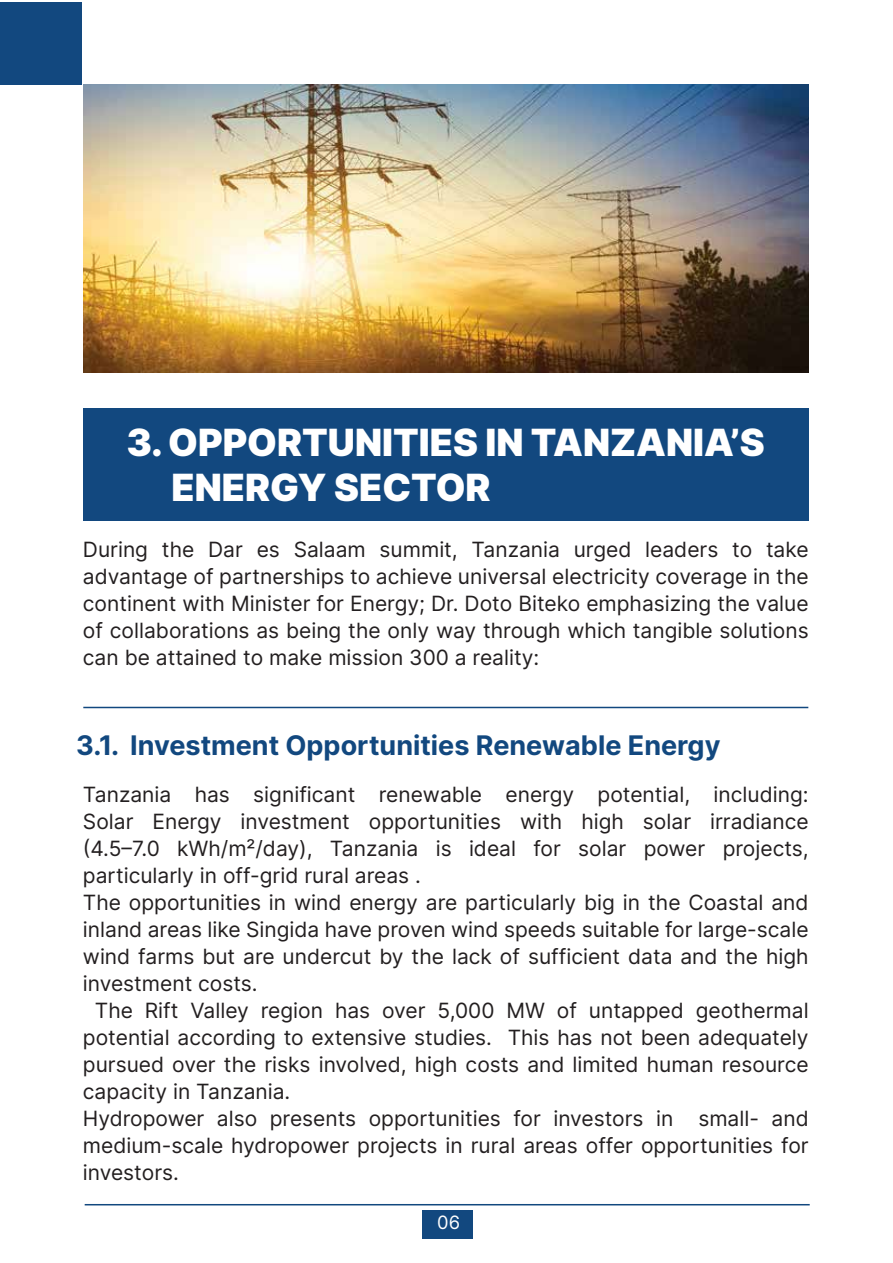
<style>
.page{position:relative;width:893px;height:1263px;background:#fff}
.page>*{position:absolute;margin:0;border:0;box-sizing:border-box;transform-origin:0 0}
.t1{font:900 37.5px/45px "Inter";color:#fff}
.t2{font:700 27px "Inter";color:#12487f}
.t3{font:21px/27px "Inter";color:#231f20;text-align:justify}
.t4{font:18.3px "Inter";color:#fff}
</style>
<div class="page">
<hr style="left:83px;top:707px;width:725px;height:1px;background:#12487f">
<div style="left:0;top:2px;width:82px;height:82px;background:#12487f"></div>
<hr style="left:85px;top:1204px;width:725px;height:1px;background:#12487f">
<div style="left:422px;top:1210px;width:51px;height:28px;background:#12487f"></div>
<div style="left:83px;top:408px;width:725px;height:113px;background:#12487f"></div>
<img style="left:83px;top:85px;width:725px;height:288px">
<h1 class="t1" style="left:171px;top:419px;width:595px;text-indent:-45px">3. OPPORTUNITIES IN TANZANIA’S<br>ENERGY SECTOR</h1>
<p class="t3" style="left:83px;top:535px;width:727px">During the Dar es Salaam summit, Tanzania urged leaders to take advantage of partnerships to achieve universal electricity coverage in the continent with Minister for Energy; Dr. Doto Biteko emphasizing the value of collaborations as being the only way through which tangible solutions can be attained to make mission 300 a reality:</p>
<p class="t2" style="left:76px;top:726px;width:646px">3.1. Investment Opportunities Renewable Energy</p>
<p class="t3" style="left:83px;top:780px;width:727px">Tanzania has significant renewable energy potential, including:</p>
<p class="t3" style="left:83px;top:807px;width:727px">Solar Energy investment opportunities with high solar irradiance</p>
<p class="t3" style="left:83px;top:834px;width:727px">(4.5–7.0 kWh/m²/day), Tanzania is ideal for solar power projects,</p>
<p class="t3" style="left:83px;top:861px;width:339px">particularly in off-grid rural areas .</p>
<p class="t3" style="left:83px;top:888px;width:727px">The opportunities in wind energy are particularly big in the Coastal and</p>
<p class="t3" style="left:83px;top:915px;width:727px">inland areas like Singida have proven wind speeds suitable for large-scale</p>
<p class="t3" style="left:83px;top:942px;width:727px">wind farms but are undercut by the lack of sufficient data and the high</p>
<p class="t3" style="left:83px;top:969px;width:176px">investment costs.</p>
<p class="t3" style="left:95px;top:996px;width:715px">The Rift Valley region has over 5,000 MW of untapped geothermal</p>
<p class="t3" style="left:83px;top:1023px;width:727px">potential according to extensive studies. This has not been adequately</p>
<p class="t3" style="left:83px;top:1050px;width:727px">pursued over the risks involved, high costs and limited human resource</p>
<p class="t3" style="left:83px;top:1077px;width:209px">capacity in Tanzania.</p>
<p class="t3" style="left:83px;top:1104px;width:727px">Hydropower also presents opportunities for investors in small- and</p>
<p class="t3" style="left:83px;top:1131px;width:727px">medium-scale hydropower projects in rural areas offer opportunities for</p>
<p class="t3" style="left:83px;top:1158px;width:97px">investors.</p>
<p class="t4" style="left:437px;top:1209px;width:24px">06</p>
</div>
